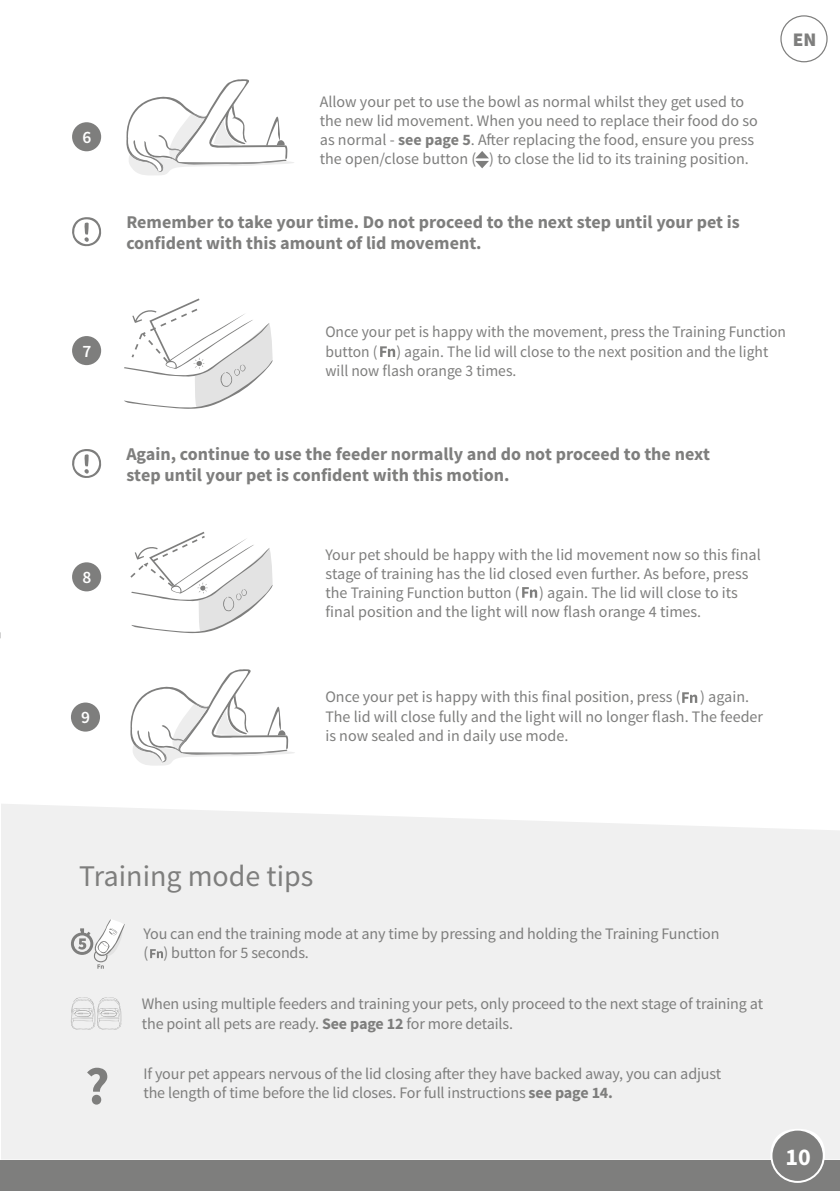
<style>
.page{position:relative;width:840px;height:1191px;background:#fff}
.page>*{position:absolute;margin:0;border:0;box-sizing:border-box;transform-origin:0 0}
.t1{font:700 53.2px "Source Sans Pro";color:#7e7e7d}
.t2{font:30px "Source Sans Pro";color:#7e7e7d}
.t3{font:700 24px "Source Sans Pro";color:#fff}
.t4{font:900 19.2px "Source Sans Pro";color:#7e7e7d}
.t5{font:700 18px/21.6px "Source Sans Pro";color:#7e7e7d}
.t6{font:600 17.4px "Source Sans Pro";color:#fff}
.t7{font:16px/19.2px "Source Sans Pro";color:#7e7e7d}
.s1{font-weight:700}
</style>
<div class="page">
<div style="left:0;top:1159px;width:839px;height:32px;background:#7e7e7d"></div>
<div style="left:770px;top:1128px;width:54px;height:54px;border:2px solid #fff;border-radius:50%"></div>
<div style="left:780px;top:15px;width:47px;height:47px;border:1px solid #7e7e7d;border-radius:50%"></div>
<svg style="left:380px;top:346px;width:15px;height:11px"></svg>
<div style="left:1px;top:804px;width:838px;height:355px;background:#f0f0f0"></div>
<svg style="left:130px;top:669px;width:165px;height:96px"></svg>
<svg style="left:72px;top:217px;width:30px;height:30px"></svg>
<svg style="left:72px;top:449px;width:30px;height:29px"></svg>
<svg style="left:71px;top:919px;width:54px;height:49px"></svg>
<div style="left:72px;top:336px;width:29px;height:29px;background:#7e7e7d;border-radius:50%"></div>
<div style="left:72px;top:562px;width:29px;height:29px;background:#7e7e7d;border-radius:50%"></div>
<div style="left:71px;top:702px;width:29px;height:29px;background:#7e7e7d;border-radius:50%"></div>
<div style="left:72px;top:122px;width:29px;height:29px;background:#7e7e7d;border-radius:50%"></div>
<svg style="left:126px;top:79px;width:168px;height:96px"></svg>
<svg style="left:130px;top:532px;width:142px;height:101px"></svg>
<svg style="left:682px;top:692px;width:14px;height:11px"></svg>
<svg style="left:522px;top:587px;width:15px;height:11px"></svg>
<svg style="left:150px;top:949px;width:13px;height:9px"></svg>
<svg style="left:124px;top:298px;width:148px;height:111px"></svg>
<svg style="left:475px;top:151px;width:13px;height:17px"></svg>
<svg style="left:71px;top:997px;width:50px;height:33px"></svg>
<p class="t6" style="left:82px;top:126px;width:10px">6</p>
<p class="t6" style="left:82px;top:340px;width:10px">7</p>
<p class="t6" style="left:82px;top:566px;width:10px">8</p>
<p class="t6" style="left:81px;top:706px;width:10px">9</p>
<p class="t7" style="left:319px;top:92px;width:439px">Allow your pet to use the bowl as normal whilst they get used to the new lid movement. When you need to replace their food do so as normal - <span class="s1">see page 5</span>. After replacing the food, ensure you press the open/close button ( ) to close the lid to its training position.</p>
<p class="t5" style="left:126px;top:211px;width:614px">Remember to take your time. Do not proceed to the next step until your pet is confident with this amount of lid movement.</p>
<p class="t4" style="left:792px;top:27px;width:25px">EN</p>
<p class="t7" style="left:325px;top:323px;width:462px">Once your pet is happy with the movement, press the Training Function button ( ) again. The lid will close to the next position and the light will now flash orange 3 times.</p>
<p class="t5" style="left:126px;top:443px;width:585px">Again, continue to use the feeder normally and do not proceed to the next step until your pet is confident with this motion.</p>
<p class="t7" style="left:325px;top:545px;width:436px">Your pet should be happy with the lid movement now so this final stage of training has the lid closed even further. As before, press the Training Function button ( ) again. The lid will close to its final position and the light will now flash orange 4 times.</p>
<p class="t7" style="left:325px;top:688px;width:439px">Once your pet is happy with this final position, press ( ) again.<br>The lid will close fully and the light will no longer flash. The feeder is now sealed and in daily use mode.</p>
<h2 class="t2" style="left:79px;top:857px;width:235px">Training mode tips</h2>
<p class="t7" style="left:143px;top:924px;width:577px">You can end the training mode at any time by pressing and holding the Training Function ( ) button for 5 seconds.</p>
<p class="t7" style="left:142px;top:994px;width:622px">When using multiple feeders and training your pets, only proceed to the next stage of training at the point all pets are ready. <span class="s1">See page 12</span> for more details.</p>
<h1 class="t1" style="left:85px;top:1052px;width:26px">?</h1>
<p class="t7" style="left:143px;top:1064px;width:579px">If your pet appears nervous of the lid closing after they have backed away, you can adjust the length of time before the lid closes. For full instructions <span class="s1">see page 14.</span></p>
<h3 class="t3" style="left:784px;top:1141px;width:27px">10</h3>
</div>
